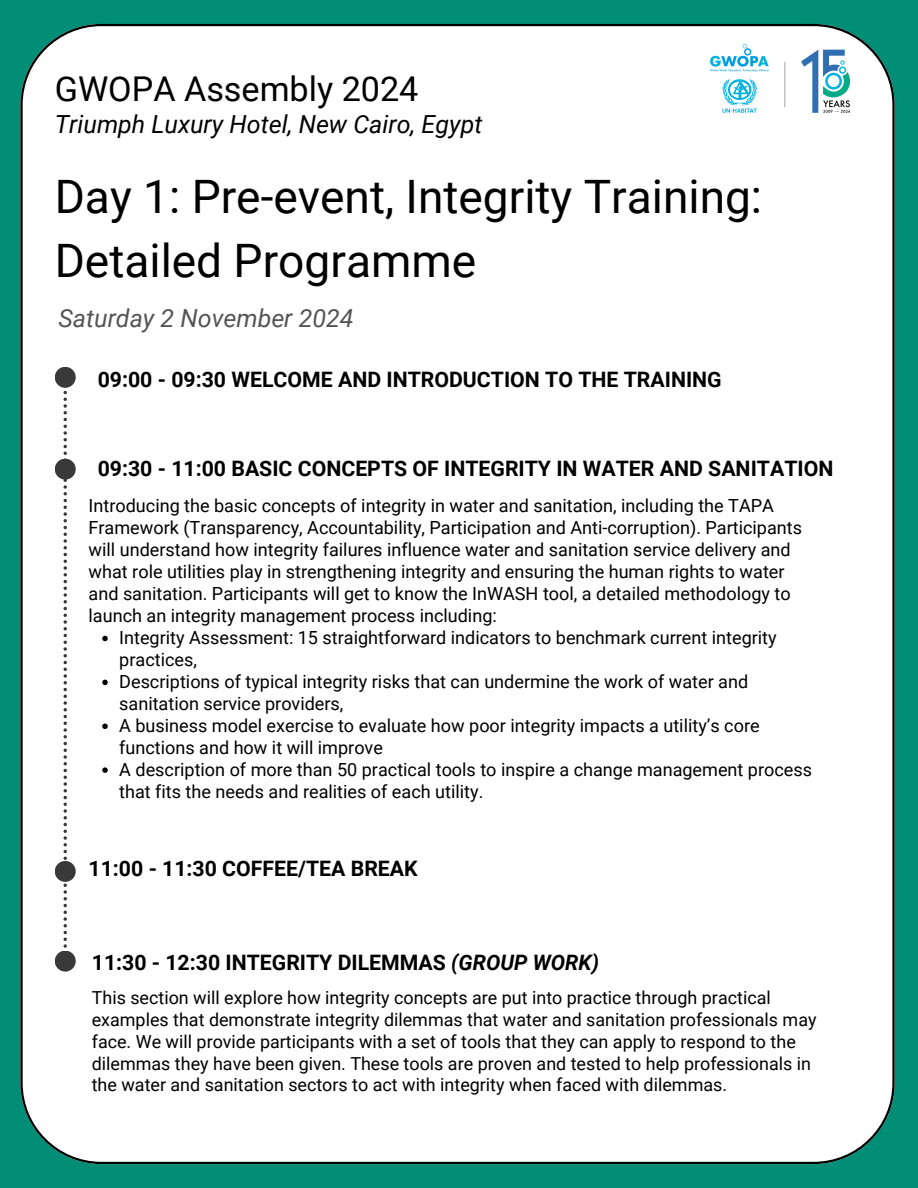
<style>
.page{position:relative;width:918px;height:1188px;background:#008e77}
.page>*{position:absolute;margin:0;border:0;box-sizing:border-box;transform-origin:0 0}
.t1{font:46.05px/63.8px "Roboto";color:#000}
.t2{font:34.2px "Roboto";color:#000}
.t3{font:italic 24.9px "Roboto";color:#000}
.t4{font:italic 24.9px "Roboto";color:#545454}
.t5{font:700 21.3px "Roboto";color:#000}
.t6{font:18px/21.9px "Roboto";color:#000}
.s1{font-style:italic}
</style>
<div class="page">
<div style="left:20px;top:24px;width:875px;height:1140px;background:#fff"></div>
<div style="left:55px;top:367px;width:21px;height:21px;background:#393939;border-radius:50%"></div>
<svg style="left:64px;top:387px;width:3px;height:561px;background:#adadad"></svg>
<div style="left:55px;top:459px;width:21px;height:21px;background:#393939;border-radius:50%"></div>
<svg style="left:102px;top:636px;width:6px;height:5px"></svg>
<svg style="left:102px;top:680px;width:6px;height:5px"></svg>
<svg style="left:102px;top:724px;width:6px;height:5px"></svg>
<svg style="left:102px;top:767px;width:6px;height:6px"></svg>
<div style="left:55px;top:861px;width:21px;height:21px;background:#393939;border-radius:50%"></div>
<div style="left:55px;top:951px;width:21px;height:21px;background:#393939;border-radius:50%"></div>
<img style="left:709px;top:44px;width:142px;height:70px">
<h3 class="t2" style="left:55px;top:69px;width:365px">GWOPA Assembly 2024</h3>
<h5 class="t3" style="left:55px;top:110px;width:429px">Triumph Luxury Hotel, New Cairo, Egypt</h5>
<p class="t1" style="left:55px;top:165px;width:709px">Day 1: Pre-event, Integrity Training:<br>Detailed Programme</p>
<h5 class="t4" style="left:58px;top:304px;width:296px">Saturday 2 November 2024</h5>
<h4 class="t5" style="left:98px;top:368px;width:626px">09:00 - 09:30 WELCOME AND INTRODUCTION TO THE TRAINING</h4>
<p class="t5" style="left:98px;top:456px;width:737px">09:30 - 11:00 BASIC CONCEPTS OF INTEGRITY IN WATER AND SANITATION</p>
<p class="t6" style="left:89px;top:495px;width:715px">Introducing the basic concepts of integrity in water and sanitation, including the TAPA Framework (Transparency, Accountability, Participation and Anti-corruption). Participants will understand how integrity failures influence water and sanitation service delivery and what role utilities play in strengthening integrity and ensuring the human rights to water and sanitation. Participants will get to know the InWASH tool, a detailed methodology to launch an integrity management process including:</p>
<h2 class="t6" style="left:119px;top:627px;width:659px">Integrity Assessment: 15 straightforward indicators to benchmark current integrity practices,</h2>
<h4 class="t6" style="left:119px;top:671px;width:630px">Descriptions of typical integrity risks that can undermine the work of water and sanitation service providers,</h4>
<h5 class="t6" style="left:119px;top:715px;width:642px">A business model exercise to evaluate how poor integrity impacts a utility’s core functions and how it will improve</h5>
<h5 class="t6" style="left:119px;top:759px;width:694px">A description of more than 50 practical tools to inspire a change management process that fits the needs and realities of each utility.</h5>
<p class="t5" style="left:89px;top:856px;width:331px">11:00 - 11:30 COFFEE/TEA BREAK</p>
<p class="t5" style="left:92px;top:950px;width:509px">11:30 - 12:30 INTEGRITY DILEMMAS <span class="s1">(GROUP WORK)</span></p>
<p class="t6" style="left:92px;top:987px;width:726px">This section will explore how integrity concepts are put into practice through practical examples that demonstrate integrity dilemmas that water and sanitation professionals may face. We will provide participants with a set of tools that they can apply to respond to the dilemmas they have been given. These tools are proven and tested to help professionals in the water and sanitation sectors to act with integrity when faced with dilemmas.</p>
</div>
